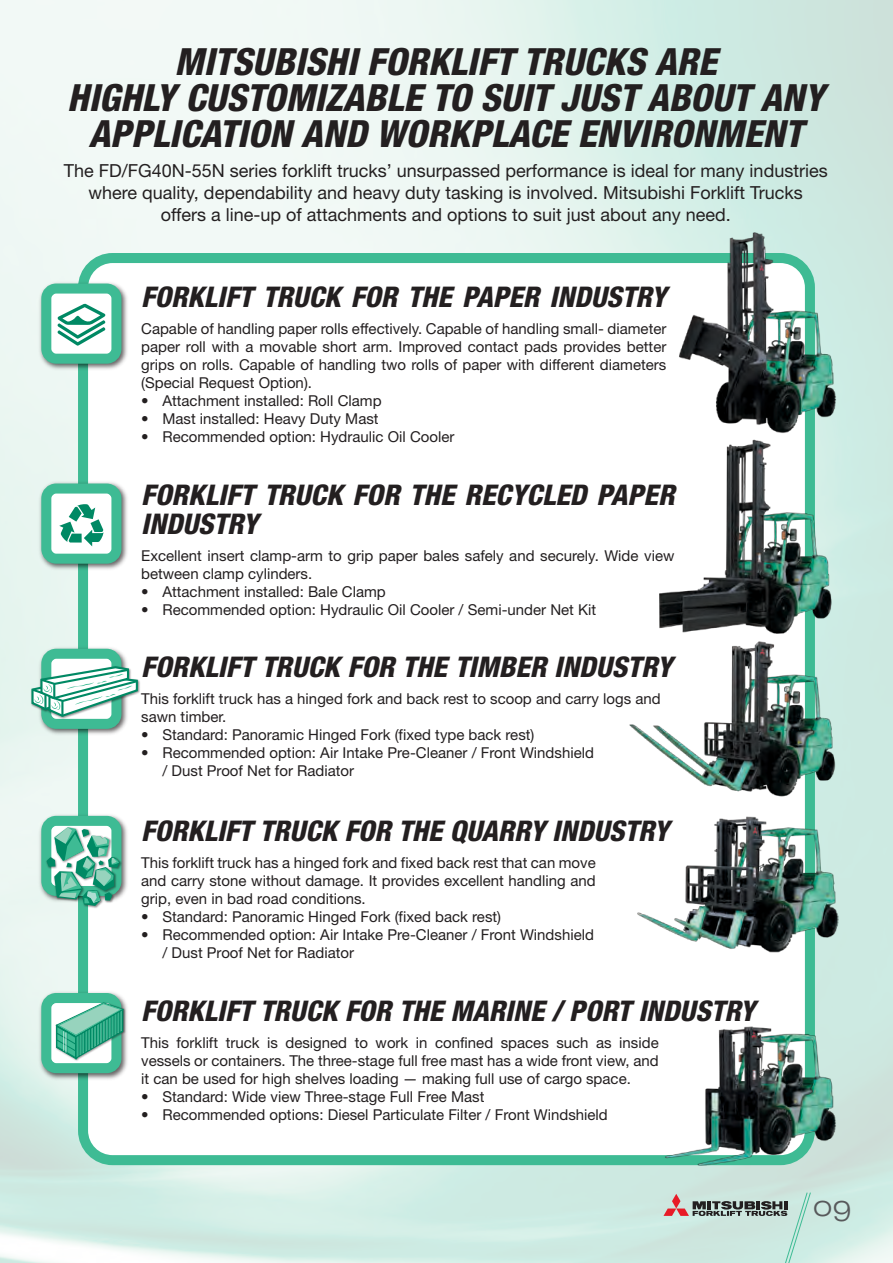
<style>
.page{position:relative;width:893px;height:1263px;background:#fff}
.page>*{position:absolute;margin:0;border:0;box-sizing:border-box;transform-origin:0 0}
.t1{font:italic 800 condensed 37.5px/36px "Helvetica Neue";color:#231f20;text-align:center}
.t2{font:300 expanded 28.8px "Helvetica Neue";color:#58595b}
.t3{font:italic 800 condensed 28.5px/28.5px "Helvetica Neue";color:#231f20}
.t4{font:18px/21.6px "Helvetica Neue";color:#231f20;text-align:center}
.t5{font:15px/18px "Helvetica Neue";color:#231f20}
</style>
<div class="page">
<img style="left:0;top:0;width:893px;height:1263px">
<svg style="left:663px;top:1191px;width:148px;height:72px"></svg>
<div style="left:83px;top:258px;width:727px;height:902px;background:#fff;border-radius:30px"></div>
<div style="left:78px;top:253px;width:737px;height:912px;border:10px solid #3ebb94;border-radius:30px"></div>
<img style="left:675px;top:231px;width:164px;height:204px">
<img style="left:659px;top:439px;width:180px;height:196px">
<img style="left:629px;top:638px;width:210px;height:160px">
<img style="left:637px;top:813px;width:202px;height:139px">
<img style="left:661px;top:1024px;width:178px;height:143px">
<img style="left:37px;top:479px;width:90px;height:94px">
<div style="left:46px;top:488px;width:70px;height:71px;background:#fff;border-radius:10px"></div>
<div style="left:41px;top:483px;width:80px;height:81px;border:10px solid #3ebb94;border-radius:10px"></div>
<img style="left:37px;top:279px;width:90px;height:94px">
<div style="left:46px;top:289px;width:70px;height:70px;background:#fff;border-radius:10px"></div>
<div style="left:41px;top:283px;width:80px;height:81px;border:10px solid #3ebb94;border-radius:10px"></div>
<img style="left:37px;top:811px;width:90px;height:94px">
<div style="left:41px;top:816px;width:80px;height:80px;border:10px solid #3ebb94;border-radius:10px"></div>
<img style="left:37px;top:988px;width:90px;height:94px">
<div style="left:46px;top:998px;width:70px;height:70px;background:#fff;border-radius:10px"></div>
<div style="left:41px;top:993px;width:80px;height:80px;border:10px solid #3ebb94;border-radius:10px"></div>
<svg style="left:59px;top:504px;width:45px;height:42px"></svg>
<svg style="left:57px;top:303px;width:49px;height:43px"></svg>
<img style="left:37px;top:644px;width:90px;height:94px">
<div style="left:46px;top:654px;width:70px;height:70px;background:#fff;border-radius:10px"></div>
<div style="left:41px;top:649px;width:80px;height:80px;border:10px solid #3ebb94;border-radius:10px"></div>
<img style="left:29px;top:664px;width:111px;height:57px">
<svg style="left:30px;top:665px;width:109px;height:53px"></svg>
<img style="left:45px;top:825px;width:78px;height:85px">
<svg style="left:47px;top:827px;width:73px;height:79px"></svg>
<img style="left:55px;top:1001px;width:72px;height:62px">
<svg style="left:56px;top:1003px;width:67px;height:56px"></svg>
<h1 class="t1" style="left:67px;top:43px;width:758px">MITSUBISHI FORKLIFT TRUCKS ARE<br>HIGHLY CUSTOMIZABLE TO SUIT JUST ABOUT ANY<br>APPLICATION AND WORKPLACE ENVIRONMENT</h1>
<p class="t4" style="left:64px;top:160px;width:765px">The FD/FG40N-55N series forklift trucks’ unsurpassed performance is ideal for many industries where quality, dependability and heavy duty tasking is involved. Mitsubishi Forklift Trucks offers a line-up of attachments and options to suit just about any need.</p>
<h3 class="t3" style="left:141px;top:282px;width:527px">FORKLIFT TRUCK FOR THE PAPER INDUSTRY</h3>
<p class="t5" style="left:141px;top:319px;width:527px;text-align:justify">Capable of handling paper rolls effectively. Capable of handling small- diameter paper roll with a movable short arm. Improved contact pads provides better grips on rolls. Capable of handling two rolls of paper with different diameters (Special Request Option).</p>
<p class="t5" style="left:141px;top:391px;width:242px">• Attachment installed: Roll Clamp</p>
<p class="t5" style="left:141px;top:409px;width:239px">• Mast installed: Heavy Duty Mast</p>
<p class="t5" style="left:141px;top:427px;width:315px">• Recommended option: Hydraulic Oil Cooler</p>
<h3 class="t3" style="left:141px;top:480px;width:535px">FORKLIFT TRUCK FOR THE RECYCLED PAPER<br>INDUSTRY</h3>
<p class="t5" style="left:141px;top:546px;width:535px">Excellent insert clamp-arm to grip paper bales safely and securely. Wide view between clamp cylinders.</p>
<p class="t5" style="left:141px;top:582px;width:246px">• Attachment installed: Bale Clamp</p>
<p class="t5" style="left:141px;top:600px;width:456px">• Recommended option: Hydraulic Oil Cooler / Semi-under Net Kit</p>
<h3 class="t3" style="left:141px;top:652px;width:532px">FORKLIFT TRUCK FOR THE TIMBER INDUSTRY</h3>
<p class="t5" style="left:141px;top:689px;width:521px">This forklift truck has a hinged fork and back rest to scoop and carry logs and sawn timber.</p>
<p class="t5" style="left:141px;top:725px;width:395px">• Standard: Panoramic Hinged Fork (fixed type back rest)</p>
<p class="t5" style="left:162px;top:743px;width:433px;text-indent:-21px">• Recommended option: Air Intake Pre-Cleaner / Front Windshield / Dust Proof Net for Radiator</p>
<h3 class="t3" style="left:141px;top:816px;width:529px">FORKLIFT TRUCK FOR THE QUARRY INDUSTRY</h3>
<p class="t5" style="left:141px;top:853px;width:456px;text-align:justify">This forklift truck has a hinged fork and fixed back rest that can move and carry stone without damage. It provides excellent handling and grip, even in bad road conditions.</p>
<p class="t5" style="left:141px;top:907px;width:361px">• Standard: Panoramic Hinged Fork (fixed back rest)</p>
<p class="t5" style="left:162px;top:925px;width:433px;text-indent:-21px">• Recommended option: Air Intake Pre-Cleaner / Front Windshield / Dust Proof Net for Radiator</p>
<h3 class="t3" style="left:141px;top:996px;width:615px">FORKLIFT TRUCK FOR THE MARINE / PORT INDUSTRY</h3>
<p class="t5" style="left:141px;top:1033px;width:519px;text-align:justify">This forklift truck is designed to work in confined spaces such as inside vessels or containers. The three-stage full free mast has a wide front view, and it can be used for high shelves loading — making full use of cargo space.</p>
<p class="t5" style="left:141px;top:1087px;width:345px">• Standard: Wide view Three-stage Full Free Mast</p>
<p class="t5" style="left:141px;top:1105px;width:468px">• Recommended options: Diesel Particulate Filter / Front Windshield</p>
<h2 class="t2" style="left:813px;top:1191px;width:40px">o9</h2>
</div>
